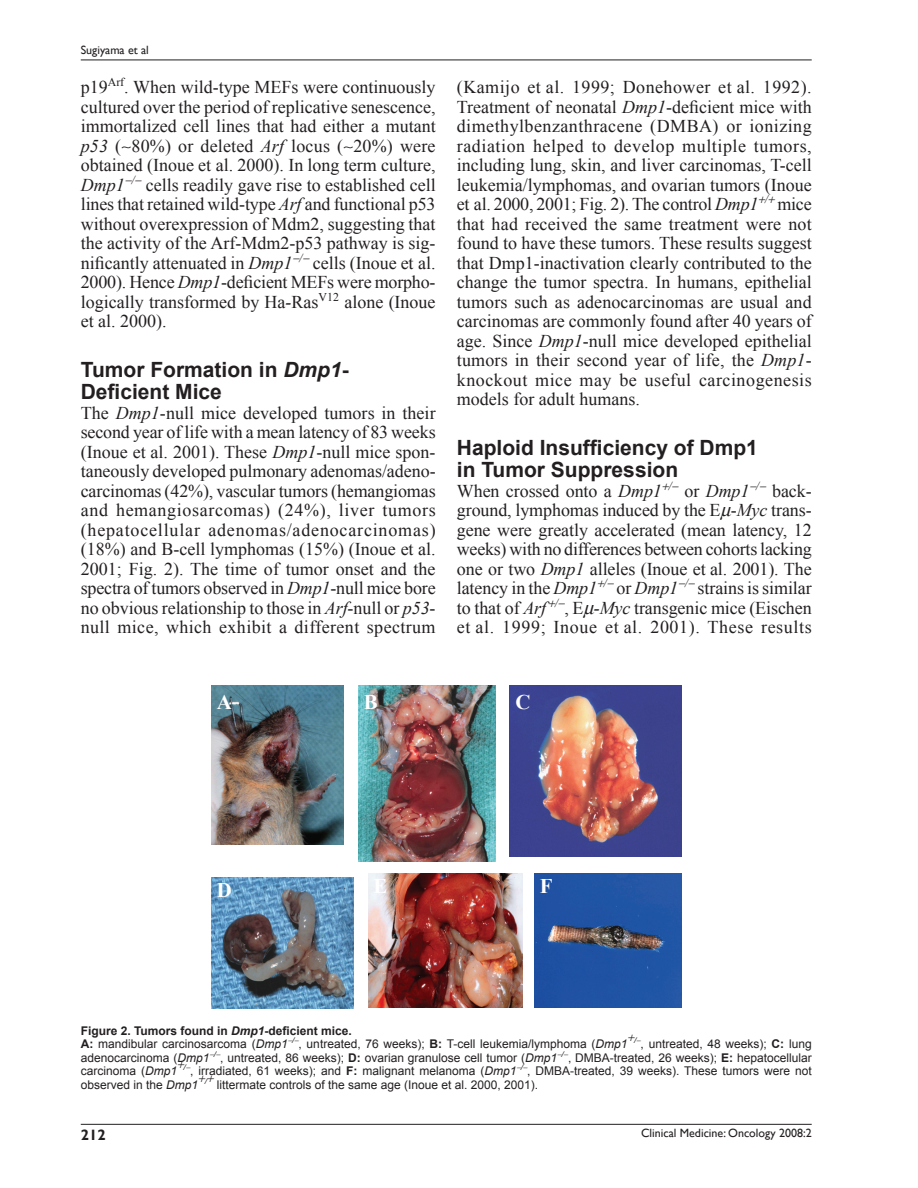
<style>
.page{position:relative;width:918px;height:1188px;background:#fff}
.page>*{position:absolute;margin:0;border:0;box-sizing:border-box;transform-origin:0 0}
.t1{font:700 21px/22.5px "Arial";color:#231f20}
.t2{font:700 20.85px "Times New Roman";color:#fff}
.t3{font:18px/19.5px "Times New Roman";color:#231f20;text-align:justify}
.t4{font:700 15px "Gill Sans";color:#231f20}
.t5{font:12px/13.5px "Arial";color:#231f20}
.t6{font:12px "Gill Sans";color:#231f20}
.s1{font-style:italic}
.s2{font-weight:700}
.s3{font-weight:700;font-style:italic}
</style>
<div class="page">
<hr style="left:81px;top:1124px;width:731px;height:1px;background:#231f20">
<hr style="left:81px;top:60px;width:731px;height:1px;background:#231f20">
<img style="left:368px;top:873px;width:155px;height:134px">
<img style="left:510px;top:685px;width:171px;height:171px">
<img style="left:211px;top:877px;width:142px;height:131px">
<img style="left:211px;top:685px;width:133px;height:160px">
<img style="left:534px;top:873px;width:147px;height:134px">
<img style="left:358px;top:685px;width:138px;height:177px">
<p class="t6" style="left:81px;top:43px;width:70px">Sugiyama et al</p>
<p class="t3" style="left:81px;top:77px;width:356px">p19<sup>Arf</sup>. When wild-type MEFs were continuously cultured over the period of replicative senescence, immortalized cell lines that had either a mutant <span class="s1">p53</span> (∼80%) or deleted <span class="s1">Arf</span> locus (∼20%) were obtained (Inoue et al. 2000). In long term culture, <span class="s1">Dmp1</span>−<sup>/</sup>− cells readily gave rise to established cell lines that retained wild-type <span class="s1">Arf</span> and functional p53 without overexpression of Mdm2, suggesting that the activity of the Arf-Mdm2-p53 pathway is sig&shy;nificantly attenuated in <span class="s1">Dmp1</span>−<sup>/</sup>− cells (Inoue et al.<br>2000). Hence <span class="s1">Dmp1</span>-deficient MEFs were morpho&shy;logically transformed by Ha<span class="s1">-</span>Ras<sup>V12</sup> alone (Inoue et al. 2000).</p>
<p class="t1" style="left:81px;top:358px;width:269px">Tumor Formation in <span class="s1">Dmp1</span>-<br>Deficient Mice</p>
<p class="t3" style="left:81px;top:403px;width:356px">The <span class="s1">Dmp1</span>-null mice developed tumors in their second year of life with a mean latency of 83 weeks (Inoue et al. 2001). These <span class="s1">Dmp1</span>-null mice spon&shy;taneously developed pulmonary adenomas/adeno&shy;carcinomas (42%), vascular tumors (hemangiomas and hemangiosarcomas) (24%), liver tumors (hepatocellular adenomas/adenocarcinomas) (18%) and B-cell lymphomas (15%) (Inoue et al.<br>2001; Fig. 2). The time of tumor onset and the spectra of tumors observed in <span class="s1">Dmp1</span>-null mice bore no obvious relationship to those in <span class="s1">Arf</span>-null or <span class="s1">p53</span>- null mice, which exhibit a different spectrum</p>
<p class="t3" style="left:457px;top:77px;width:356px">(Kamijo et al. 1999; Donehower et al. 1992).<br>Treatment of neonatal <span class="s1">Dmp1</span>-deficient mice with dimethylbenzanthracene (DMBA) or ionizing radiation helped to develop multiple tumors, including lung, skin, and liver carcinomas, T-cell leukemia/lymphomas, and ovarian tumors (Inoue et al. 2000, 2001; Fig. 2). The control <span class="s1">Dmp1</span> <sup>/</sup> mice that had received the same treatment were not found to have these tumors. These results suggest that Dmp1-inactivation clearly contributed to the change the tumor spectra. In humans, epithelial tumors such as adenocarcinomas are usual and carcinomas are commonly found after 40 years of age. Since <span class="s1">Dmp1</span>-null mice developed epithelial tumors in their second year of life, the <span class="s1">Dmp1</span>- knockout mice may be useful carcinogenesis models for adult humans.</p>
<p class="t1" style="left:457px;top:436px;width:303px">Haploid Insufficiency of Dmp1 in Tumor Suppression</p>
<p class="t3" style="left:457px;top:481px;width:356px">When crossed onto a <span class="s1">Dmp1</span> <sup>/</sup>− or <span class="s1">Dmp1</span>−<sup>/</sup>− back&shy;ground, lymphomas induced by the E -<span class="s1">Myc</span> trans&shy;gene were greatly accelerated (mean latency, 12 weeks) with no differences between cohorts lacking one or two <span class="s1">Dmp1</span> alleles (Inoue et al. 2001). The latency in the <span class="s1">Dmp1</span> <sup>/</sup>− or <span class="s1">Dmp1</span>−<sup>/</sup>− strains is similar to that of <span class="s1">Arf</span> <sup>/</sup>−, E <span class="s1">-Myc</span> transgenic mice (Eischen et al. 1999; Inoue et al. 2001). These results</p>
<p class="t2" style="left:217px;top:690px;width:17px">A</p>
<p class="t2" style="left:364px;top:690px;width:15px">B</p>
<p class="t2" style="left:515px;top:690px;width:17px">C</p>
<p class="t2" style="left:217px;top:878px;width:17px">D</p>
<p class="t2" style="left:373px;top:875px;width:15px">E</p>
<p class="t2" style="left:540px;top:875px;width:14px">F</p>
<p class="t5" style="left:81px;top:1024px;width:732px"><span class="s2">Figure 2. Tumors found in</span> <span class="s3">Dmp1</span><span class="s2">-deficient mice.<br>A:</span> mandibular carcinosarcoma (<span class="s1">Dmp1</span>−<sup>/</sup>−, untreated, 76 weeks); <span class="s2">B:</span> T-cell leukemia/lymphoma (<span class="s1">Dmp1</span> <sup>/</sup>−, untreated, 48 weeks); <span class="s2">C:</span> lung adenocarcinoma (<span class="s1">Dmp1</span>−<sup>/</sup>−, untreated, 86 weeks); <span class="s2">D:</span> ovarian granulose cell tumor (<span class="s1">Dmp1</span>−<sup>/</sup>−, DMBA-treated, 26 weeks); <span class="s2">E:</span> hepatocellular carcinoma (<span class="s1">Dmp1</span> <sup>/</sup>−, irradiated, 61 weeks); and <span class="s2">F:</span> malignant melanoma (<span class="s1">Dmp1</span>−<sup>/</sup>−, DMBA-treated, 39 weeks). These tumors were not observed in the <span class="s1">Dmp1</span> <sup>/</sup> littermate controls of the same age (Inoue et al. 2000, 2001).</p>
<p class="t4" style="left:81px;top:1126px;width:26px">212</p>
<p class="t6" style="left:641px;top:1126px;width:172px">Clinical Medicine: Oncology 2008:2</p>
</div>
